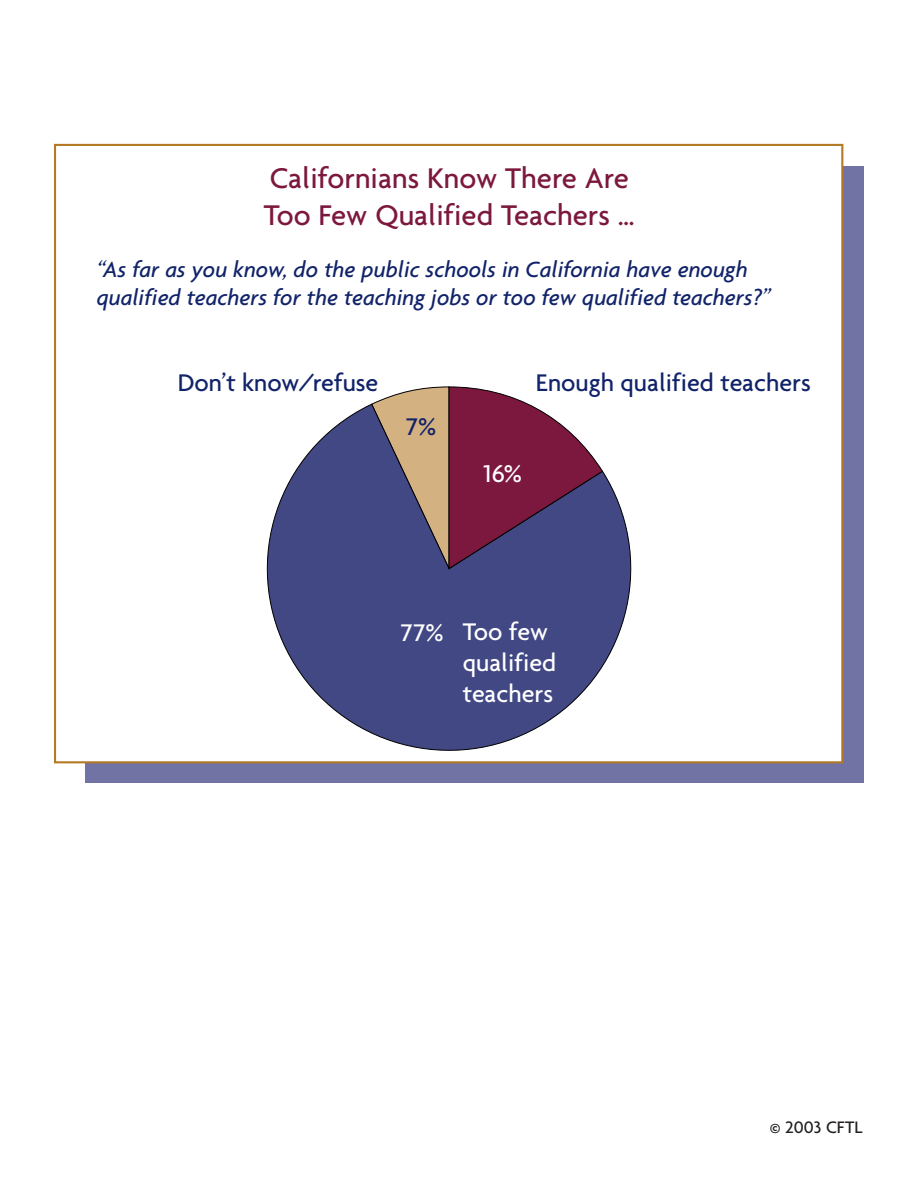
<style>
.page{position:relative;width:918px;height:1188px;background:#fff}
.page>*{position:absolute;margin:0;border:0;box-sizing:border-box;transform-origin:0 0}
.t1{font:500 30.75px/36.9px "Agenda";color:#7c183e}
.t2{font:500 26.1px "Agenda";color:#112369}
.t3{font:500 26.1px/31.2px "Agenda";color:#fff}
.t4{font:500 26.1px "Agenda";color:#112269}
.t5{font:italic 500 23.7px/28.3px "Agenda";color:#112369}
.t6{font:500 18px "Agenda";color:#231f20}
</style>
<div class="page">
<svg style="left:86px;top:166px;width:778px;height:617px;background:#74739b"></svg>
<div style="left:55px;top:145px;width:787px;height:617px;background:#fff"></div>
<svg style="left:266px;top:404px;width:366px;height:347px;fill:#414884"></svg>
<svg style="left:371px;top:387px;width:232px;height:182px;background:#815671"></svg>
<p class="t1" style="left:264px;top:162px;width:372px">Californians Know There Are<br>Too Few Qualified Teachers …</p>
<p class="t5" style="left:97px;top:257px;width:676px">“As far as you know, do the public schools in California have enough qualified teachers for the teaching jobs or too few qualified teachers?”</p>
<p class="t2" style="left:178px;top:372px;width:202px">Don’t know/refuse</p>
<p class="t4" style="left:406px;top:416px;width:32px">7%</p>
<p class="t2" style="left:536px;top:372px;width:276px">Enough qualified teachers</p>
<p class="t3" style="left:483px;top:460px;width:40px">16%</p>
<p class="t3" style="left:401px;top:619px;width:45px">77%</p>
<p class="t3" style="left:463px;top:618px;width:95px">Too few qualified teachers</p>
<p class="t6" style="left:770px;top:1120px;width:94px">© 2003 CFTL</p>
</div>
